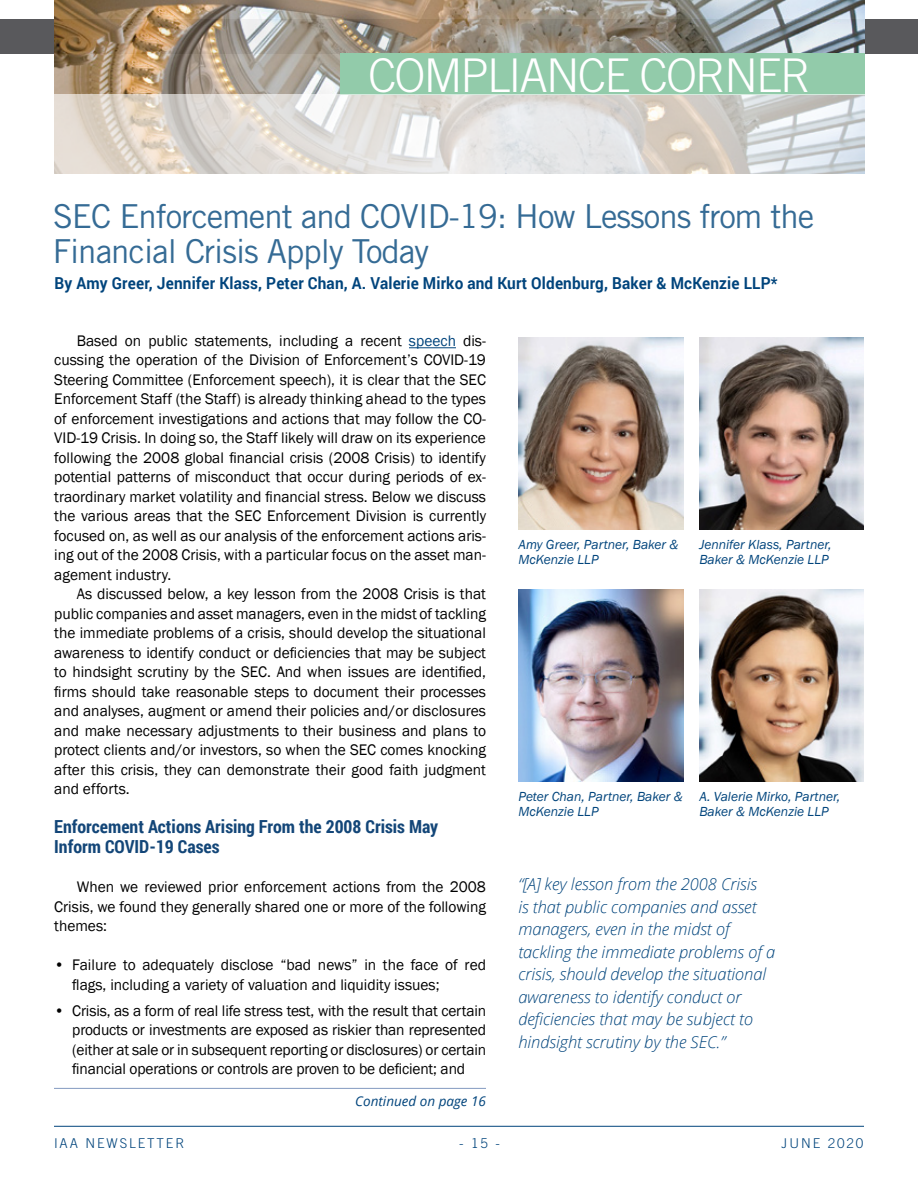
<style>
.page{position:relative;width:918px;height:1188px;background:#fff}
.page>*{position:absolute;margin:0;border:0;box-sizing:border-box;transform-origin:0 0}
.t1{font:300 46.5px "Trade Gothic";letter-spacing:-.04em;color:#fff}
.t2{font:33px/34.5px "Trade Gothic";letter-spacing:-.03em;color:#356b95}
.t3{font:700 18px/19.8px "Roboto Condensed";color:#134678}
.t4{font:italic 300 16.5px/22.5px "Open Sans";letter-spacing:-.005em;color:#00447c}
.t5{font:700 16.5px "Roboto";letter-spacing:.01em;color:#00447c;scale:.93 1}
.t6{font:15.75px/19.5px "Franklin Gothic";color:#000;text-align:justify}
.t7{font:italic 13.5px/15px "Franklin Gothic";color:#00447c}
.t8{font:300 13.5px "Trade Gothic";letter-spacing:.14em;color:#00447c}
.t9{font:italic 13.5px "Open Sans";color:#00447c}
.s1{color:#00447c}
</style>
<div class="page">
<hr style="left:54px;top:1126px;width:810px;height:1px;background:#00447c">
<div style="left:0;top:19px;width:918px;height:35px;background:#59595c"></div>
<hr style="left:409px;top:348px;width:47px;height:1px;background:#00447c">
<img style="left:55px;top:0;width:810px;height:94px">
<div style="left:340px;top:53px;width:525px;height:41px;background:#92cbaa"></div>
<svg style="left:55px;top:94px;width:810px;height:80px"></svg>
<hr style="left:54px;top:1088px;width:432px;height:1px;background:#839ac0">
<img style="left:519px;top:338px;width:164px;height:191px">
<img style="left:519px;top:590px;width:164px;height:191px">
<img style="left:699px;top:338px;width:165px;height:191px">
<img style="left:699px;top:590px;width:165px;height:191px">
<h1 class="t1" style="left:368px;top:47px;width:445px">COMPLIANCE CORNER</h1>
<h2 class="t2" style="left:53px;top:199px;width:763px">SEC Enforcement and COVID-19: How Lessons from the<br>Financial Crisis Apply Today</h2>
<p class="t5" style="left:55px;top:271px;width:779px">By Amy Greer, Jennifer Klass, Peter Chan, A. Valerie Mirko and Kurt Oldenburg, Baker &amp; McKenzie LLP*</p>
<p class="t6" style="left:54px;top:331px;width:433px;text-indent:22px">Based on public statements, including a recent <span class="s1">speech</span> dis&shy;cussing the operation of the Division of Enforcement’s COVID-19<br>Steering Committee (Enforcement speech), it is clear that the SEC Enforcement Staff (the Staff) is already thinking ahead to the types of enforcement investigations and actions that may follow the CO-VID-19 Crisis. In doing so, the Staff likely will draw on its experience following the 2008 global financial crisis (2008 Crisis) to identify potential patterns of misconduct that occur during periods of ex&shy;traordinary market volatility and financial stress. Below we discuss the various areas that the SEC Enforcement Division is currently focused on, as well as our analysis of the enforcement actions aris&shy;ing out of the 2008 Crisis, with a particular focus on the asset man&shy;agement industry.</p>
<p class="t6" style="left:54px;top:584px;width:433px;text-indent:22px">As discussed below, a key lesson from the 2008 Crisis is that public companies and asset managers, even in the midst of tackling the immediate problems of a crisis, should develop the situational awareness to identify conduct or deficiencies that may be subject to hindsight scrutiny by the SEC. And when issues are identified, firms should take reasonable steps to document their processes and analyses, augment or amend their policies and/or disclosures and make necessary adjustments to their business and plans to protect clients and/or investors, so when the SEC comes knocking after this crisis, they can demonstrate their good faith judgment and efforts.</p>
<p class="t3" style="left:54px;top:816px;width:385px">Enforcement Actions Arising From the 2008 Crisis May<br>Inform COVID-19 Cases</p>
<p class="t6" style="left:54px;top:877px;width:433px;text-indent:22px">When we reviewed prior enforcement actions from the 2008<br>Crisis, we found they generally shared one or more of the following themes:</p>
<p class="t6" style="left:72px;top:955px;width:415px;text-indent:-18px">• Failure to adequately disclose “bad news” in the face of red flags, including a variety of valuation and liquidity issues;</p>
<p class="t6" style="left:72px;top:1001px;width:415px;text-indent:-18px">• Crisis, as a form of real life stress test, with the result that certain products or investments are exposed as riskier than represented (either at sale or in subsequent reporting or disclosures) or certain financial operations or controls are proven to be deficient; and</p>
<p class="t9" style="left:355px;top:1091px;width:132px">Continued on page 16</p>
<p class="t7" style="left:519px;top:537px;width:162px">Amy Greer, Partner, Baker &amp;<br>McKenzie LLP</p>
<p class="t7" style="left:699px;top:537px;width:134px">Jennifer Klass, Partner,<br>Baker &amp; McKenzie LLP</p>
<p class="t7" style="left:519px;top:789px;width:166px">Peter Chan, Partner, Baker &amp;<br>McKenzie LLP</p>
<p class="t7" style="left:699px;top:789px;width:142px">A. Valerie Mirko, Partner,<br>Baker &amp; McKenzie LLP</p>
<p class="t4" style="left:518px;top:872px;width:258px">“[A] key lesson from the 2008 Crisis<br>is that public companies and asset managers, even in the midst of tackling the immediate problems of a crisis, should develop the situational awareness to identify conduct or deficiencies that may be subject to hindsight scrutiny by the SEC.”</p>
<p class="t8" style="left:54px;top:1135px;width:132px">IAA NEWSLETTER</p>
<p class="t8" style="left:459px;top:1135px;width:42px">- 15 -</p>
<p class="t8" style="left:782px;top:1135px;width:83px">JUNE 2020</p>
</div>
